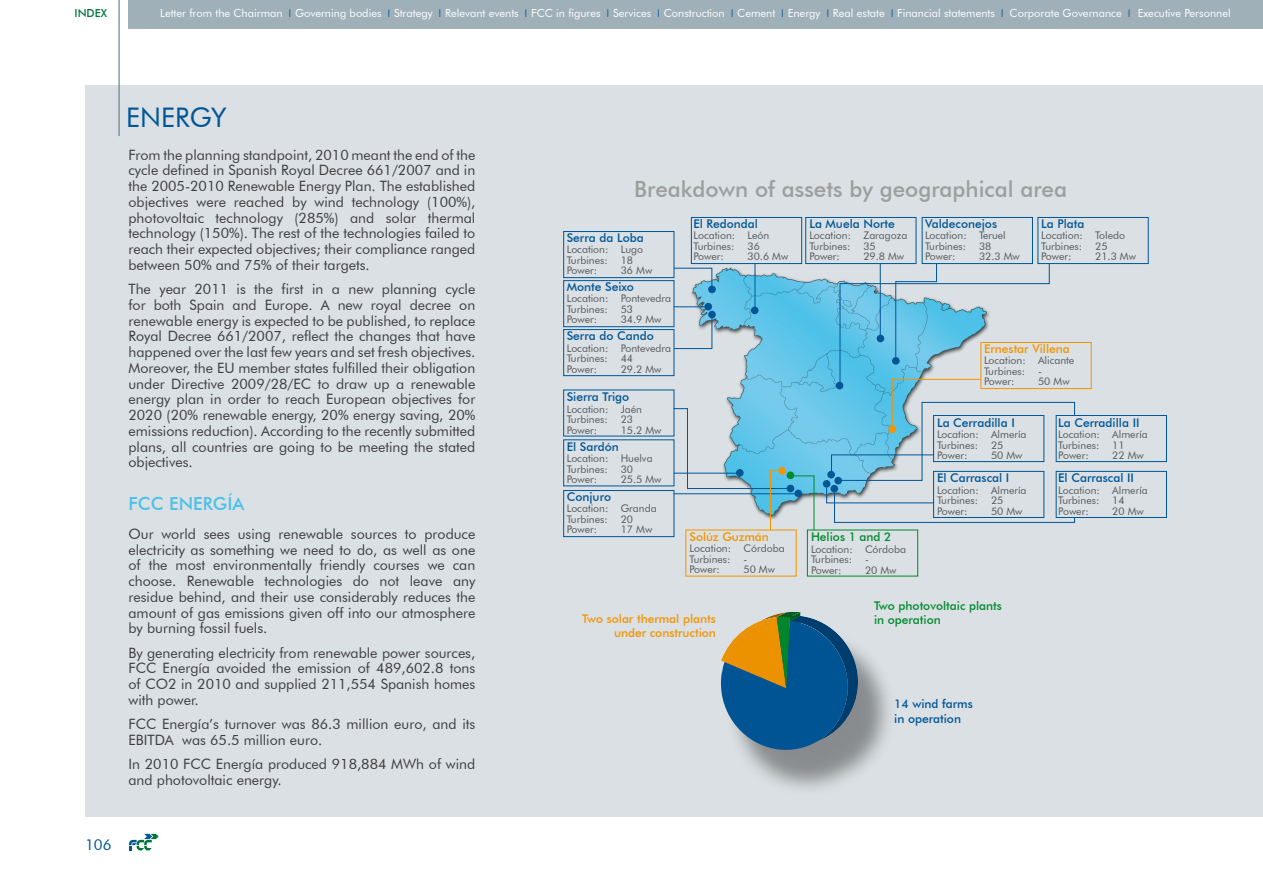
<style>
.page{position:relative;width:1263px;height:893px;background:#fff}
.page>*{position:absolute;margin:0;border:0;box-sizing:border-box;transform-origin:0 0}
.t1{font:27px "Futura BT";color:#005697}
.t2{font:500 22.35px "Futura BT";color:#9c9e9f}
.t3{font:500 18px "Futura BT";color:#4cc1e8}
.t4{font:15px "Futura BT";color:#005697}
.t5{font:14.25px/15.8px "Futura BT";color:#3e3d40;text-align:justify}
.t6{font:500 12px/14.4px "Futura BT";color:#005697}
.t7{font:500 12px/14.4px "Futura BT";color:#f39400;text-align:right}
.t8{font:500 12px/14.4px "Futura BT";color:#008a2e}
.t9{font:11.1px "Futura BT";color:#fff}
.t10{font:500 11.1px "Futura BT";color:#00763b}
.t11{font:10.5px/10.5px "Futura BT";color:#58585a}
.s1{color:#005697}
</style>
<div class="page">
<svg style="left:129px;top:834px;width:30px;height:16px"></svg>
<div style="left:85px;top:85px;width:1178px;height:731px;background:#dae0e3"></div>
<hr style="left:118px;top:0;width:2px;height:136px;background:#647a85">
<img style="left:677px;top:251px;width:245px;height:280px">
<div style="left:563px;top:490px;width:111px;height:47px;border:1px solid #005697"></div>
<div style="left:563px;top:329px;width:111px;height:47px;border:1px solid #005697"></div>
<div style="left:563px;top:280px;width:111px;height:47px;border:1px solid #005697"></div>
<div style="left:563px;top:231px;width:111px;height:47px;border:1px solid #005697"></div>
<div style="left:691px;top:217px;width:111px;height:47px;border:1px solid #005697"></div>
<div style="left:922px;top:217px;width:111px;height:47px;border:1px solid #005697"></div>
<div style="left:805px;top:217px;width:111px;height:47px;border:1px solid #005697"></div>
<div style="left:1037px;top:217px;width:111px;height:47px;border:1px solid #005697"></div>
<div style="left:1056px;top:415px;width:111px;height:47px;border:1px solid #005697"></div>
<div style="left:1056px;top:471px;width:111px;height:47px;border:1px solid #005697"></div>
<div style="left:980px;top:342px;width:111px;height:47px;border:1px solid #f39400"></div>
<div style="left:807px;top:530px;width:111px;height:46px;border:1px solid #008a2e"></div>
<svg style="left:673px;top:315px;width:40px;height:34px"></svg>
<hr style="left:674px;top:306px;width:33px;height:1px;background:#005697">
<svg style="left:673px;top:267px;width:40px;height:22px"></svg>
<hr style="left:755px;top:263px;width:1px;height:45px;background:#005697">
<svg style="left:831px;top:263px;width:244px;height:218px"></svg>
<svg style="left:826px;top:487px;width:249px;height:36px"></svg>
<svg style="left:673px;top:408px;width:142px;height:123px"></svg>
<svg style="left:721px;top:612px;width:137px;height:138px;background:#4c7585"></svg>
<div style="left:736px;top:469px;width:8px;height:8px;background:#005697;border-radius:50%"></div>
<div style="left:794px;top:490px;width:8px;height:7px;background:#005697;border-radius:50%"></div>
<div style="left:830px;top:485px;width:8px;height:7px;background:#005697;border-radius:50%"></div>
<div style="left:823px;top:480px;width:7px;height:8px;background:#005697;border-radius:50%"></div>
<div style="left:834px;top:477px;width:8px;height:7px;background:#005697;border-radius:50%"></div>
<div style="left:827px;top:471px;width:8px;height:7px;background:#005697;border-radius:50%"></div>
<div style="left:888px;top:425px;width:8px;height:8px;background:#f39400;border-radius:50%"></div>
<div style="left:836px;top:382px;width:7px;height:7px;background:#005697;border-radius:50%"></div>
<div style="left:877px;top:335px;width:7px;height:7px;background:#005697;border-radius:50%"></div>
<div style="left:708px;top:286px;width:8px;height:7px;background:#005697;border-radius:50%"></div>
<div style="left:708px;top:311px;width:8px;height:7px;background:#005697;border-radius:50%"></div>
<div style="left:704px;top:303px;width:8px;height:7px;background:#005697;border-radius:50%"></div>
<div style="left:751px;top:307px;width:7px;height:7px;background:#005697;border-radius:50%"></div>
<div style="left:892px;top:357px;width:8px;height:8px;background:#005697;border-radius:50%"></div>
<div style="left:787px;top:485px;width:7px;height:7px;background:#005697;border-radius:50%"></div>
<div style="left:778px;top:467px;width:8px;height:8px;background:#f39400;border-radius:50%"></div>
<div style="left:787px;top:471px;width:7px;height:8px;background:#008a2e;border-radius:50%"></div>
<div style="left:128px;top:0;width:1135px;height:28px;background:#9fb0b9"></div>
<p class="t10" style="left:75px;top:7px;width:34px">INDEX</p>
<p class="t9" style="left:160px;top:6px;width:1072px">Letter from the Chairman <span class="s1">❘</span> Governing bodies <span class="s1">❘</span> Strategy <span class="s1">❘</span> Relevant events <span class="s1">❘</span> FCC in figures <span class="s1">❘</span> Services <span class="s1">❘</span> Construction <span class="s1">❘</span> Cement <span class="s1">❘</span> Energy <span class="s1">❘</span> Real estate <span class="s1">❘</span> Financial statements <span class="s1">❘</span> Corporate Governance <span class="s1">❘</span> Executive Personnel</p>
<h1 class="t1" style="left:126px;top:101px;width:102px">ENERGY</h1>
<p class="t5" style="left:128px;top:147px;width:348px">From the planning standpoint, 2010 meant the end of the cycle defined in Spanish Royal Decree 661/2007 and in the 2005-2010 Renewable Energy Plan. The established objectives were reached by wind technology (100%), photovoltaic technology (285%) and solar thermal technology (150%). The rest of the technologies failed to reach their expected objectives; their compliance ranged between 50% and 75% of their targets.</p>
<p class="t5" style="left:128px;top:281px;width:348px">The year 2011 is the first in a new planning cycle for both Spain and Europe. A new royal decree on renewable energy is expected to be published, to replace Royal Decree 661/2007, reflect the changes that have happened over the last few years and set fresh objectives.<br>Moreover, the EU member states fulfilled their obligation under Directive 2009/28/EC to draw up a renewable energy plan in order to reach European objectives for 2020 (20% renewable energy, 20% energy saving, 20% emissions reduction). According to the recently submitted plans, all countries are going to be meeting the stated objectives.</p>
<p class="t3" style="left:128px;top:493px;width:117px">FCC ENERGÍA</p>
<p class="t5" style="left:128px;top:526px;width:348px">Our world sees using renewable sources to produce electricity as something we need to do, as well as one of the most environmentally friendly courses we can choose. Renewable technologies do not leave any residue behind, and their use considerably reduces the amount of gas emissions given off into our atmosphere by burning fossil fuels.</p>
<p class="t5" style="left:128px;top:644px;width:348px">By generating electricity from renewable power sources, FCC Energía avoided the emission of 489,602.8 tons of CO2 in 2010 and supplied 211,554 Spanish homes with power.</p>
<p class="t5" style="left:128px;top:716px;width:348px">FCC Energía’s turnover was 86.3 million euro, and its<br>EBITDA was 65.5 million euro.</p>
<p class="t5" style="left:128px;top:756px;width:348px">In 2010 FCC Energía produced 918,884 MWh of wind and photovoltaic energy.</p>
<p class="t4" style="left:85px;top:836px;width:28px">106</p>
<h2 class="t2" style="left:634px;top:176px;width:434px">Breakdown of assets by geographical area</h2>
<p class="t6" style="left:693px;top:216px;width:66px">El Redondal</p>
<p class="t11" style="left:693px;top:230px;width:77px">Location: León<br>Turbines: 36<br>Power:</p>
<p class="t6" style="left:809px;top:216px;width:87px">La Muela Norte</p>
<p class="t11" style="left:809px;top:230px;width:100px">Location: Zaragoza<br>Turbines: 35<br>Power:</p>
<p class="t6" style="left:925px;top:216px;width:74px">Valdeconejos</p>
<p class="t11" style="left:925px;top:230px;width:82px">Location: Teruel<br>Turbines: 38<br>Power:</p>
<p class="t6" style="left:1041px;top:216px;width:45px">La Plata</p>
<p class="t11" style="left:1041px;top:230px;width:85px">Location: Toledo<br>Turbines: 25<br>Power:</p>
<p class="t6" style="left:567px;top:230px;width:78px">Serra da Loba</p>
<p class="t11" style="left:567px;top:244px;width:78px">Location: Lugo<br>Turbines: 18<br>Power:</p>
<p class="t11" style="left:747px;top:251px;width:42px">30.6 Mw</p>
<p class="t11" style="left:863px;top:251px;width:42px">29.8 Mw</p>
<p class="t11" style="left:979px;top:251px;width:42px">32.3 Mw</p>
<p class="t11" style="left:1095px;top:251px;width:42px">21.3 Mw</p>
<p class="t11" style="left:621px;top:265px;width:33px">36 Mw</p>
<p class="t6" style="left:567px;top:279px;width:69px">Monte Seixo</p>
<p class="t11" style="left:567px;top:293px;width:106px">Location: Pontevedra<br>Turbines: 53<br>Power:</p>
<p class="t11" style="left:621px;top:314px;width:42px">34.9 Mw</p>
<p class="t6" style="left:567px;top:329px;width:89px">Serra do Cando</p>
<p class="t11" style="left:567px;top:343px;width:106px">Location: Pontevedra<br>Turbines: 44<br>Power:</p>
<p class="t11" style="left:621px;top:364px;width:42px">29.2 Mw</p>
<p class="t6" style="left:567px;top:389px;width:64px">Sierra Trigo</p>
<p class="t11" style="left:567px;top:403px;width:77px">Location: Jaén<br>Turbines: 23<br>Power:</p>
<p class="t11" style="left:621px;top:424px;width:42px">15.2 Mw</p>
<p class="t6" style="left:567px;top:439px;width:54px">El Sardón</p>
<p class="t11" style="left:567px;top:453px;width:87px">Location: Huelva<br>Turbines: 30<br>Power:</p>
<p class="t11" style="left:621px;top:474px;width:42px">25.5 Mw</p>
<p class="t6" style="left:567px;top:489px;width:46px">Conjuro</p>
<p class="t11" style="left:567px;top:503px;width:92px">Location: Granda<br>Turbines: 20<br>Power:</p>
<p class="t11" style="left:621px;top:524px;width:33px">17 Mw</p>
<p class="t7" style="left:689px;top:529px;width:81px">Solúz Guzmán</p>
<p class="t11" style="left:689px;top:543px;width:97px">Location: Córdoba<br>Turbines: -<br>Power:</p>
<p class="t11" style="left:743px;top:564px;width:33px">50 Mw</p>
<p class="t7" style="left:582px;top:611px;width:135px">Two solar thermal plants under construction</p>
<p class="t7" style="left:984px;top:341px;width:87px">Ernestar Villena</p>
<p class="t11" style="left:984px;top:355px;width:92px">Location: Alicante<br>Turbines: -<br>Power:</p>
<p class="t11" style="left:1038px;top:376px;width:33px">50 Mw</p>
<p class="t8" style="left:811px;top:530px;width:82px">Helios 1 and 2</p>
<p class="t11" style="left:811px;top:544px;width:97px">Location: Córdoba<br>Turbines: -<br>Power:</p>
<p class="t11" style="left:865px;top:565px;width:33px">20 Mw</p>
<p class="t6" style="left:937px;top:415px;width:79px">La Cerradilla I</p>
<p class="t11" style="left:937px;top:429px;width:91px">Location: Almería<br>Turbines: 25<br>Power:</p>
<p class="t11" style="left:991px;top:450px;width:33px">50 Mw</p>
<p class="t6" style="left:937px;top:471px;width:74px">El Carrascal I</p>
<p class="t11" style="left:937px;top:485px;width:91px">Location: Almería<br>Turbines: 25<br>Power:</p>
<p class="t11" style="left:991px;top:506px;width:33px">50 Mw</p>
<p class="t8" style="left:874px;top:598px;width:129px">Two photovoltaic plants in operation</p>
<p class="t6" style="left:894px;top:696px;width:80px">14 wind farms in operation</p>
<p class="t6" style="left:1058px;top:415px;width:83px">La Cerradilla II</p>
<p class="t11" style="left:1058px;top:429px;width:91px">Location: Almería<br>Turbines: 11<br>Power:</p>
<p class="t11" style="left:1112px;top:450px;width:33px">22 Mw</p>
<p class="t6" style="left:1058px;top:471px;width:77px">El Carrascal II</p>
<p class="t11" style="left:1058px;top:485px;width:91px">Location: Almería<br>Turbines: 14<br>Power:</p>
<p class="t11" style="left:1112px;top:506px;width:33px">20 Mw</p>
</div>
